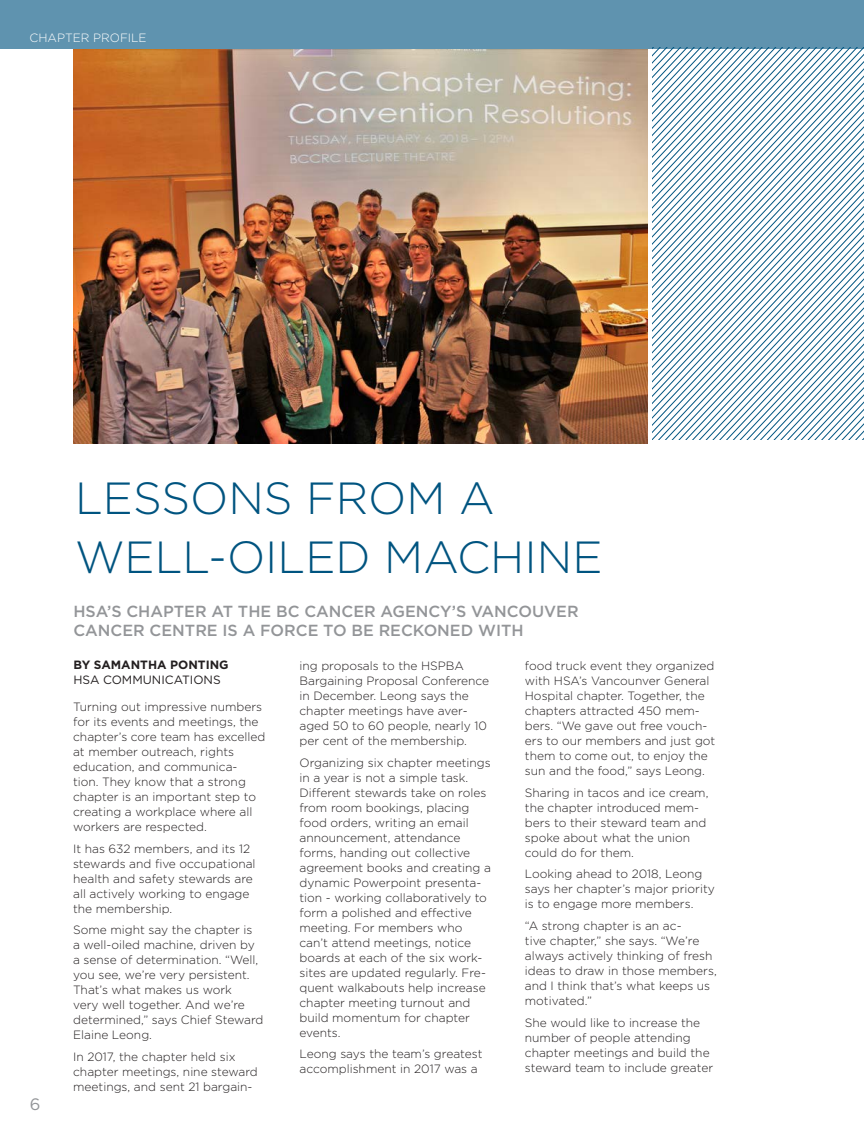
<style>
.page{position:relative;width:864px;height:1134px;background:#fff}
.page>*{position:absolute;margin:0;border:0;box-sizing:border-box;transform-origin:0 0}
.Headline{font:300 45px "Gotham";color:#005480}
.t1{font:16.5px "Gotham";color:#939598}
.Tertiary_titles{font:500 16.05px/19.2px "Gotham";color:#939598}
.Body_Copy{font:300 12px/15px "Gotham";color:#231f20}
.Body_Copy-2{font:700 12px/15px "Gotham";color:#231f20}
.t2{font:300 12px "Gotham";color:#fff}
.s1{font-weight:400}
</style>
<div class="page">
<svg style="left:652px;top:49px;width:212px;height:391px"></svg>
<img style="left:73px;top:50px;width:575px;height:394px">
<div style="left:0;top:0;width:864px;height:49px;background:#5f93af"></div>
<p class="t2" style="left:30px;top:30px;width:119px">CHAPTER PROFILE</p>
<p class="Headline" style="left:75px;top:469px;width:421px">LESSONS FROM A</p>
<p class="Headline" style="left:75px;top:528px;width:529px">WELL-OILED MACHINE</p>
<p class="Tertiary_titles" style="left:73px;top:601px;width:507px">HSA’S CHAPTER AT THE BC CANCER AGENCY’S VANCOUVER<br>CANCER CENTRE IS A FORCE TO BE RECKONED WITH</p>
<h2 class="t1" style="left:30px;top:1094px;width:12px">6</h2>
<p class="Body_Copy-2" style="left:73px;top:657px;width:157px">BY SAMANTHA PONTING<br><span class="s1">HSA COMMUNICATIONS</span></p>
<p class="Body_Copy" style="left:73px;top:699px;width:194px">Turning out impressive numbers for its events and meetings, the chapter’s core team has excelled at member outreach, rights education, and communica&shy;tion. They know that a strong chapter is an important step to creating a workplace where all workers are respected.</p>
<p class="Body_Copy" style="left:73px;top:841px;width:184px">It has 632 members, and its 12 stewards and five occupational health and safety stewards are all actively working to engage the membership.</p>
<p class="Body_Copy" style="left:73px;top:922px;width:192px">Some might say the chapter is<br>a well-oiled machine, driven by a sense of determination. “Well, you see, we’re very persistent.<br>That’s what makes us work<br>very well together. And we’re determined,” says Chief Steward<br>Elaine Leong.</p>
<p class="Body_Copy" style="left:73px;top:1049px;width:186px">In 2017, the chapter held six chapter meetings, nine steward meetings, and sent 21 bargain-</p>
<p class="Body_Copy" style="left:299px;top:658px;width:191px">ing proposals to the HSPBA<br>Bargaining Proposal Conference in December. Leong says the chapter meetings have aver&shy;aged 50 to 60 people, nearly 10 per cent of the membership.</p>
<p class="Body_Copy" style="left:299px;top:755px;width:193px">Organizing six chapter meetings in a year is not a simple task.<br>Different stewards take on roles from room bookings, placing food orders, writing an email announcement, attendance forms, handing out collective agreement books and creating a dynamic Powerpoint presenta&shy;tion - working collaboratively to form a polished and effective meeting. For members who can’t attend meetings, notice boards at each of the six work&shy;sites are updated regularly. Fre&shy;quent walkabouts help increase chapter meeting turnout and build momentum for chapter events.</p>
<p class="Body_Copy" style="left:299px;top:1046px;width:185px">Leong says the team’s greatest accomplishment in 2017 was a</p>
<p class="Body_Copy" style="left:525px;top:658px;width:192px">food truck event they organized with HSA’s Vancounver General<br>Hospital chapter. Together, the chapters attracted 450 mem&shy;bers. “We gave out free vouch&shy;ers to our members and just got them to come out, to enjoy the sun and the food,” says Leong.</p>
<p class="Body_Copy" style="left:525px;top:784px;width:185px">Sharing in tacos and ice cream, the chapter introduced mem&shy;bers to their steward team and spoke about what the union could do for them.</p>
<p class="Body_Copy" style="left:525px;top:866px;width:191px">Looking ahead to 2018, Leong says her chapter’s major priority is to engage more members.</p>
<p class="Body_Copy" style="left:525px;top:918px;width:193px">“A strong chapter is an ac-<br>tive chapter,” she says. “We’re always actively thinking of fresh ideas to draw in those members, and I think that’s what keeps us motivated.”</p>
<p class="Body_Copy" style="left:525px;top:1015px;width:190px">She would like to increase the number of people attending chapter meetings and build the steward team to include greater</p>
</div>
